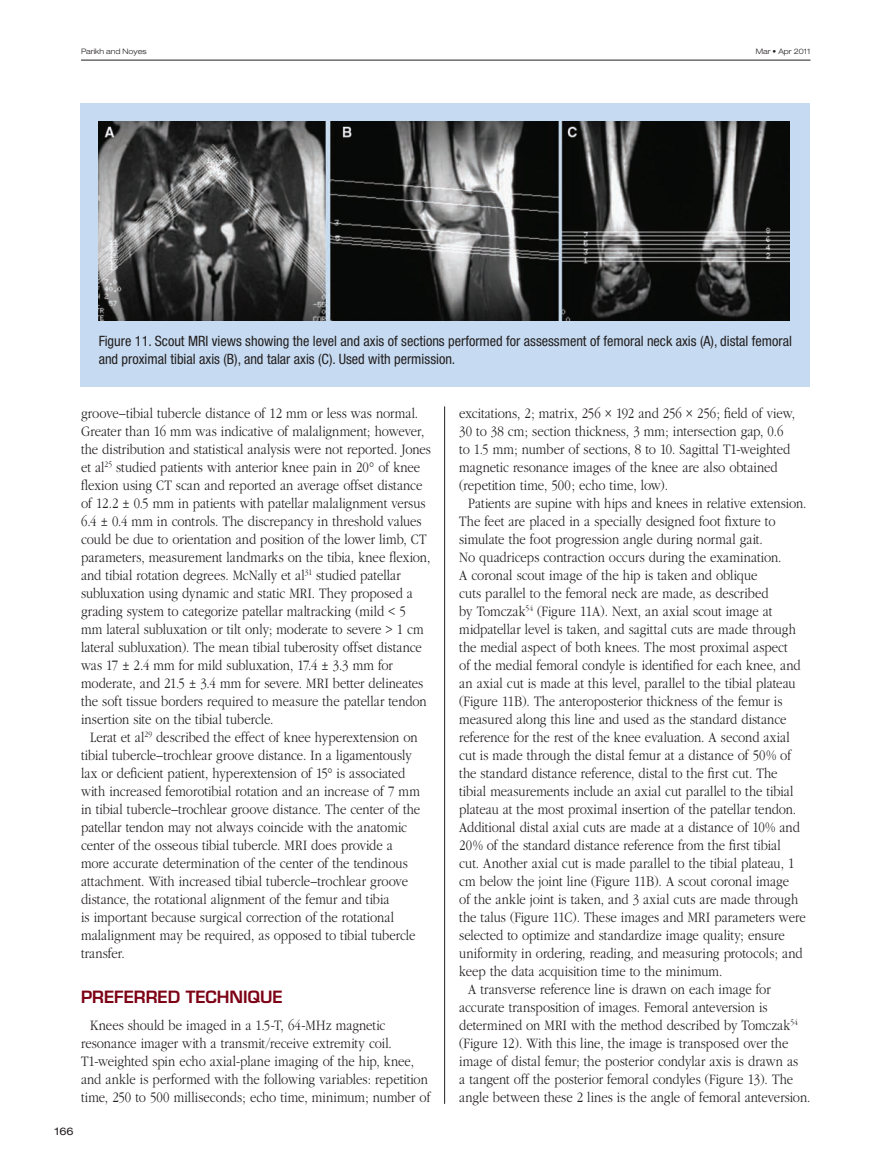
<style>
.page{position:relative;width:878px;height:1175px;background:#fff}
.page>*{position:absolute;margin:0;border:0;box-sizing:border-box;transform-origin:0 0}
.t1{font:600 16.5px "Eurostile";letter-spacing:-.005em;color:#7d0216}
.t2{font:300 15px/18px "Garamond";color:#231f20;scale:.85 1}
.t3{font:condensed 14.25px/18px "Helvetica Neue";color:#231f20}
.t4{font:expanded 10.5px "Helvetica Neue";color:#231f20}
.t5{font:300 expanded 7.5px "Helvetica Neue";color:#231f20}
</style>
<div class="page">
<hr style="left:81px;top:60px;width:729px;height:1px;background:#231f20">
<hr style="left:444px;top:406px;width:1px;height:697px;background:#231f20">
<div style="left:81px;top:103px;width:729px;height:284px;background:#c6dbf1"></div>
<img style="left:99px;top:121px;width:690px;height:200px">
<p class="t5" style="left:81px;top:47px;width:67px">Parikh and Noyes</p>
<p class="t5" style="left:755px;top:47px;width:56px">Mar • Apr 2011</p>
<p class="t3" style="left:99px;top:332px;width:694px">Figure 11. Scout MRI views showing the level and axis of sections performed for assessment of femoral neck axis (A), distal femoral and proximal tibial axis (B), and talar axis (C). Used with permission.</p>
<p class="t2" style="left:81px;top:404px;width:413px">groove–tibial tubercle distance of 12 mm or less was normal.<br>Greater than 16 mm was indicative of malalignment; however, the distribution and statistical analysis were not reported. Jones et al<sup>25</sup> studied patients with anterior knee pain in 20° of knee flexion using CT scan and reported an average offset distance of 12.2 ± 0.5 mm in patients with patellar malalignment versus 6.4 ± 0.4 mm in controls. The discrepancy in threshold values could be due to orientation and position of the lower limb, CT parameters, measurement landmarks on the tibia, knee flexion, and tibial rotation degrees. McNally et al<sup>31</sup> studied patellar subluxation using dynamic and static MRI. They proposed a grading system to categorize patellar maltracking (mild &lt; 5<br>mm lateral subluxation or tilt only; moderate to severe &gt; 1 cm lateral subluxation). The mean tibial tuberosity offset distance was 17 ± 2.4 mm for mild subluxation, 17.4 ± 3.3 mm for moderate, and 21.5 ± 3.4 mm for severe. MRI better delineates the soft tissue borders required to measure the patellar tendon insertion site on the tibial tubercle.</p>
<p class="t2" style="left:81px;top:728px;width:400px;text-indent:9px">Lerat et al<sup>29</sup> described the effect of knee hyperextension on tibial tubercle–trochlear groove distance. In a ligamentously lax or deficient patient, hyperextension of 15° is associated with increased femorotibial rotation and an increase of 7 mm in tibial tubercle–trochlear groove distance. The center of the patellar tendon may not always coincide with the anatomic center of the osseous tibial tubercle. MRI does provide a more accurate determination of the center of the tendinous attachment. With increased tibial tubercle–trochlear groove distance, the rotational alignment of the femur and tibia<br>is important because surgical correction of the rotational malalignment may be required, as opposed to tibial tubercle transfer.</p>
<p class="t1" style="left:81px;top:986px;width:203px">PREFERRED TECHNIQUE</p>
<p class="t2" style="left:81px;top:1016px;width:412px;text-indent:9px">Knees should be imaged in a 1.5-T, 64-MHz magnetic resonance imager with a transmit/receive extremity coil.<br>T1-weighted spin echo axial-plane imaging of the hip, knee, and ankle is performed with the following variables: repetition time, 250 to 500 milliseconds; echo time, minimum; number of</p>
<p class="t4" style="left:55px;top:1124px;width:20px">166</p>
<p class="t2" style="left:459px;top:404px;width:396px">excitations, 2; matrix, 256 × 192 and 256 × 256; field of view, 30 to 38 cm; section thickness, 3 mm; intersection gap, 0.6 to 1.5 mm; number of sections, 8 to 10. Sagittal T1-weighted magnetic resonance images of the knee are also obtained (repetition time, 500; echo time, low).</p>
<p class="t2" style="left:468px;top:494px;width:399px">Patients are supine with hips and knees in relative extension.</p>
<p class="t2" style="left:459px;top:512px;width:373px">The feet are placed in a specially designed foot fixture to</p>
<p class="t2" style="left:459px;top:530px;width:358px">simulate the foot progression angle during normal gait.</p>
<p class="t2" style="left:459px;top:548px;width:380px">No quadriceps contraction occurs during the examination.</p>
<p class="t2" style="left:459px;top:566px;width:352px">A coronal scout image of the hip is taken and oblique</p>
<p class="t2" style="left:459px;top:584px;width:365px">cuts parallel to the femoral neck are made, as described</p>
<p class="t2" style="left:459px;top:602px;width:370px">by Tomczak<sup>54</sup> (Figure 11A). Next, an axial scout image at</p>
<p class="t2" style="left:459px;top:620px;width:397px">midpatellar level is taken, and sagittal cuts are made through</p>
<p class="t2" style="left:459px;top:638px;width:388px">the medial aspect of both knees. The most proximal aspect</p>
<p class="t2" style="left:459px;top:656px;width:403px">of the medial femoral condyle is identified for each knee, and</p>
<p class="t2" style="left:459px;top:674px;width:397px">an axial cut is made at this level, parallel to the tibial plateau</p>
<p class="t2" style="left:459px;top:692px;width:382px">(Figure 11B). The anteroposterior thickness of the femur is</p>
<p class="t2" style="left:459px;top:710px;width:386px">measured along this line and used as the standard distance</p>
<p class="t2" style="left:459px;top:728px;width:390px">reference for the rest of the knee evaluation. A second axial</p>
<p class="t2" style="left:459px;top:746px;width:392px">cut is made through the distal femur at a distance of 50% of</p>
<p class="t2" style="left:459px;top:764px;width:376px">the standard distance reference, distal to the first cut. The</p>
<p class="t2" style="left:459px;top:782px;width:395px">tibial measurements include an axial cut parallel to the tibial</p>
<p class="t2" style="left:459px;top:800px;width:398px">plateau at the most proximal insertion of the patellar tendon.</p>
<p class="t2" style="left:459px;top:818px;width:402px">Additional distal axial cuts are made at a distance of 10% and</p>
<p class="t2" style="left:459px;top:836px;width:380px">20% of the standard distance reference from the first tibial</p>
<p class="t2" style="left:459px;top:854px;width:396px">cut. Another axial cut is made parallel to the tibial plateau, 1</p>
<p class="t2" style="left:459px;top:872px;width:389px">cm below the joint line (Figure 11B). A scout coronal image</p>
<p class="t2" style="left:459px;top:890px;width:400px">of the ankle joint is taken, and 3 axial cuts are made through</p>
<p class="t2" style="left:459px;top:908px;width:409px">the talus (Figure 11C). These images and MRI parameters were</p>
<p class="t2" style="left:459px;top:926px;width:384px">selected to optimize and standardize image quality; ensure</p>
<p class="t2" style="left:459px;top:944px;width:405px">uniformity in ordering, reading, and measuring protocols; and</p>
<p class="t2" style="left:459px;top:962px;width:311px">keep the data acquisition time to the minimum.</p>
<p class="t2" style="left:468px;top:980px;width:357px">A transverse reference line is drawn on each image for</p>
<p class="t2" style="left:459px;top:998px;width:364px">accurate transposition of images. Femoral anteversion is</p>
<p class="t2" style="left:459px;top:1016px;width:400px">determined on MRI with the method described by Tomczak<sup>54</sup></p>
<p class="t2" style="left:459px;top:1034px;width:388px">(Figure 12). With this line, the image is transposed over the</p>
<p class="t2" style="left:459px;top:1052px;width:400px">image of distal femur; the posterior condylar axis is drawn as</p>
<p class="t2" style="left:459px;top:1070px;width:394px">a tangent off the posterior femoral condyles (Figure 13). The</p>
<p class="t2" style="left:459px;top:1088px;width:414px">angle between these 2 lines is the angle of femoral anteversion.</p>
</div>
